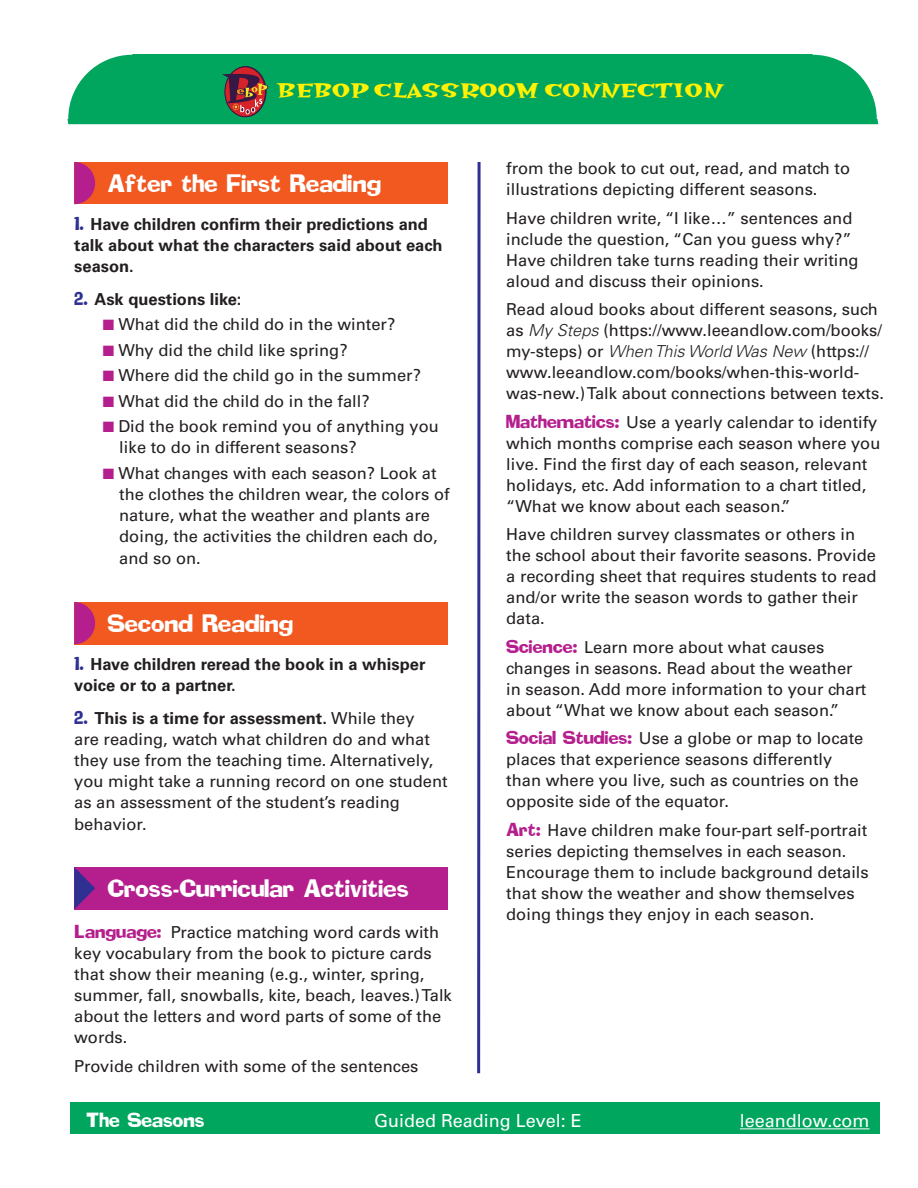
<style>
.page{position:relative;width:918px;height:1188px;background:#fff}
.page>*{position:absolute;margin:0;border:0;box-sizing:border-box;transform-origin:0 0}
.Numbered_Paragraphs{font:22.5px "Hotsy Totsy Bold Mv B";color:#fff101}
.t1{font:22.2px "Addled";color:#fff}
.t2{font:18px "Univers";color:#fff}
.t3{font:18px "Addled";color:#fff}
.cross_curricular_par{font:16.5px/21px "Univers";color:#231f20}
.Numbered_Paragraphs-2{font:16.5px/21px "Univers";color:#231f20}
.Numbered_bold_text{font:700 16.5px/21px "Univers";color:#231f20}
.Numbered_Paragraphs-3{font:700 16.5px "Univers";color:#231f20}
.s1{font-family:"Addled";font-weight:400;color:#2e3092}
.s2{color:#b41e8d}
.s3{font-family:"Addled";color:#2e3092}
.s4{font-weight:700}
.s5{font-family:"Addled";color:#b41e8d}
.s6{font-weight:300;font-style:italic}
</style>
<div class="page">
<div style="left:68px;top:54px;width:810px;height:70px;background:#00a65d"></div>
<svg style="left:477px;top:162px;width:4px;height:911px;background:#6163ac"></svg>
<div style="left:70px;top:1102px;width:810px;height:31px;background:#00a65d"></div>
<hr style="left:740px;top:1128px;width:130px;height:1px;background:#fff">
<svg style="left:225px;top:67px;width:40px;height:50px"></svg>
<div style="left:224px;top:66px;width:42px;height:51px;border:1px solid #371745;border-radius:50%"></div>
<svg style="left:222px;top:74px;width:46px;height:40px;background:#784b43"></svg>
<div style="left:74px;top:162px;width:374px;height:42px;background:#f15921"></div>
<svg style="left:74px;top:162px;width:21px;height:42px"></svg>
<div style="left:74px;top:602px;width:374px;height:43px;background:#f15921"></div>
<svg style="left:74px;top:602px;width:21px;height:42px"></svg>
<div style="left:74px;top:867px;width:374px;height:43px;background:#b41e8d"></div>
<svg style="left:74px;top:867px;width:21px;height:42px"></svg>
<p class="Numbered_Paragraphs" style="left:277px;top:79px;width:447px">BEBOP CLASSROOM CONNECTION</p>
<p class="t1" style="left:108px;top:169px;width:275px">After the First Reading</p>
<p class="Numbered_bold_text" style="left:74px;top:214px;width:370px"><span class="s1">1.</span> Have children confirm their predictions and talk about what the characters said about each season.</p>
<p class="Numbered_Paragraphs-3" style="left:74px;top:289px;width:169px"><span class="s1">2.</span> Ask questions like:</p>
<p class="cross_curricular_par" style="left:103px;top:314px;width:294px"><span class="s2">■</span> What did the child do in the winter?</p>
<p class="cross_curricular_par" style="left:103px;top:339px;width:246px"><span class="s2">■</span> Why did the child like spring?</p>
<p class="cross_curricular_par" style="left:103px;top:365px;width:320px"><span class="s2">■</span> Where did the child go in the summer?</p>
<p class="cross_curricular_par" style="left:103px;top:390px;width:268px"><span class="s2">■</span> What did the child do in the fall?</p>
<p class="cross_curricular_par" style="left:119px;top:416px;width:321px;text-indent:-16px"><span class="s2">■</span> Did the book remind you of anything you like to do in different seasons?</p>
<p class="cross_curricular_par" style="left:119px;top:462px;width:332px;text-indent:-16px"><span class="s2">■</span> What changes with each season? Look at the clothes the children wear, the colors of nature, what the weather and plants are doing, the activities the children each do,</p>
<p class="cross_curricular_par" style="left:119px;top:548px;width:83px">and so on.</p>
<p class="t1" style="left:108px;top:609px;width:187px">Second Reading</p>
<p class="Numbered_bold_text" style="left:74px;top:654px;width:353px"><span class="s1">1.</span> Have children reread the book in a whisper voice or to a partner.</p>
<p class="Numbered_Paragraphs-2" style="left:74px;top:708px;width:375px"><span class="s3">2.</span> <span class="s4">This is a time for assessment.</span> While they<br>are reading, watch what children do and what they use from the teaching time. Alternatively, you might take a running record on one student as an assessment of the student’s reading</p>
<p class="Numbered_Paragraphs-2" style="left:74px;top:814px;width:74px">behavior.</p>
<p class="t1" style="left:108px;top:874px;width:303px">Cross-Curricular Activities</p>
<p class="cross_curricular_par" style="left:74px;top:922px;width:379px"><span class="s5">Language:</span> Practice matching word cards with key vocabulary from the book to picture cards that show their meaning (e.g., winter, spring, summer, fall, snowballs, kite, beach, leaves.) Talk about the letters and word parts of some of the words.</p>
<p class="cross_curricular_par" style="left:74px;top:1055px;width:346px">Provide children with some of the sentences</p>
<p class="cross_curricular_par" style="left:506px;top:158px;width:345px">from the book to cut out, read, and match to illustrations depicting different seasons.</p>
<p class="cross_curricular_par" style="left:506px;top:208px;width:354px">Have children write, “I like…” sentences and include the question, “Can you guess why?” Have children take turns reading their writing aloud and discuss their opinions.</p>
<p class="cross_curricular_par" style="left:506px;top:299px;width:379px">Read aloud books about different seasons, such as <span class="s6">My Steps</span> (https://www.leeandlow.com/books/ my-steps) or <span class="s6">When This World Was New</span> (https:// www.leeandlow.com/books/when-this-world&shy;was-new.) Talk about connections between texts.</p>
<p class="cross_curricular_par" style="left:506px;top:412px;width:376px"><span class="s5">Mathematics:</span> Use a yearly calendar to identify which months comprise each season where you live. Find the first day of each season, relevant holidays, etc. Add information to a chart titled, “What we know about each season.”</p>
<p class="cross_curricular_par" style="left:506px;top:524px;width:372px">Have children survey classmates or others in the school about their favorite seasons. Provide a recording sheet that requires students to read and/or write the season words to gather their data.</p>
<p class="cross_curricular_par" style="left:506px;top:637px;width:362px"><span class="s5">Science:</span> Learn more about what causes changes in seasons. Read about the weather in season. Add more information to your chart about “What we know about each season.”</p>
<p class="cross_curricular_par" style="left:506px;top:728px;width:359px"><span class="s5">Social Studies:</span> Use a globe or map to locate places that experience seasons differently than where you live, such as countries on the opposite side of the equator.</p>
<p class="cross_curricular_par" style="left:506px;top:820px;width:364px"><span class="s5">Art:</span> Have children make four-part self-portrait series depicting themselves in each season.<br>Encourage them to include background details that show the weather and show themselves doing things they enjoy in each season.</p>
<p class="t3" style="left:87px;top:1108px;width:120px">The Seasons</p>
<p class="t2" style="left:374px;top:1110px;width:209px">Guided Reading Level: E</p>
<p class="t2" style="left:740px;top:1110px;width:131px">leeandlow.com</p>
</div>
